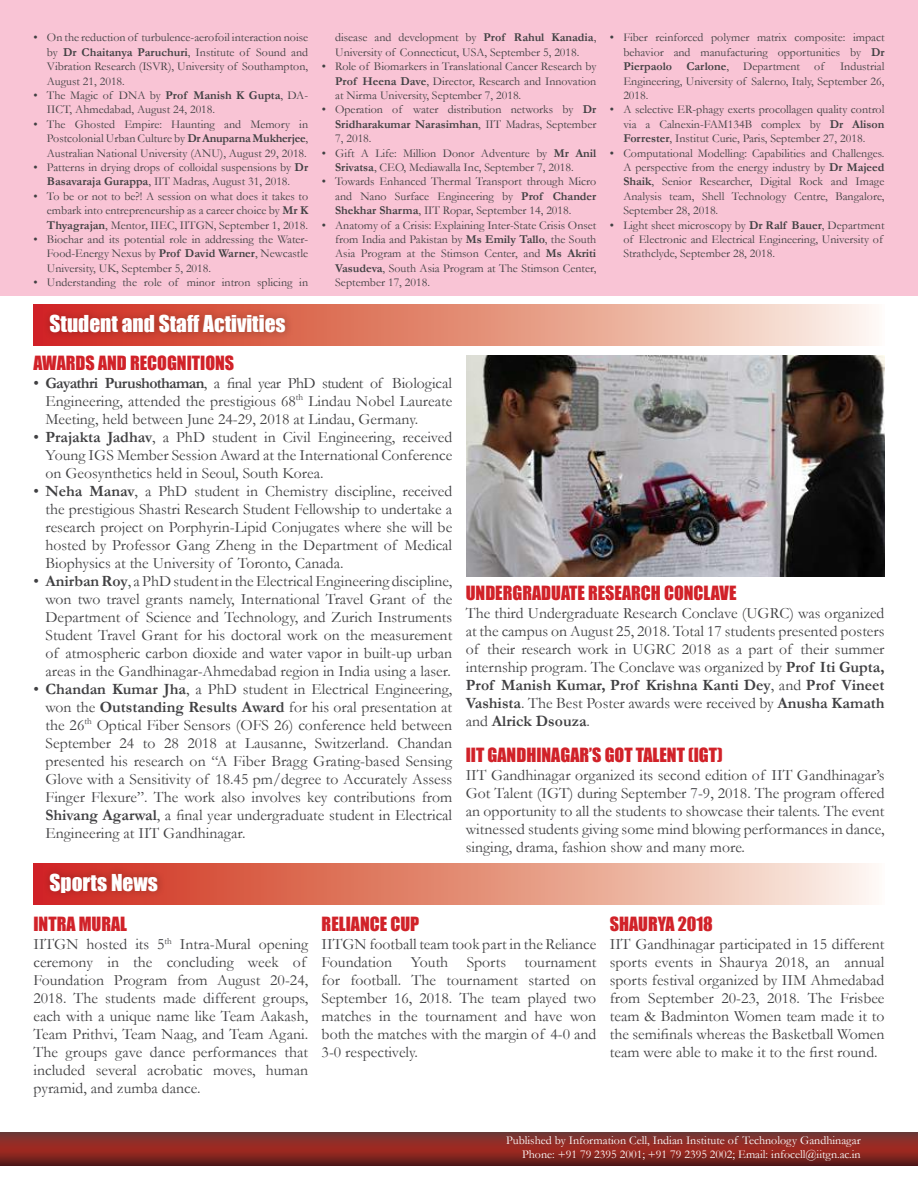
<style>
.page{position:relative;width:918px;height:1188px;background:#fff}
.page>*{position:absolute;margin:0;border:0;box-sizing:border-box;transform-origin:0 0}
.t1{font:21.45px "Impact";color:#fff}
.t2{font:18px "Impact";color:#d12229}
.t3{font:15.75px/18px "Garamond";color:#404042;text-align:justify}
.t4{font:12px/14.4px "Garamond";color:#404042;text-align:justify}
.t5{font:12px/14.4px "Garamond";color:#fff;text-align:right}
.s1{font-weight:700}
</style>
<div class="page">
<div style="left:0;top:0;width:918px;height:296px;background:#f9c4d5"></div>
<svg style="left:0;top:1132px;width:918px;height:34px;background:#802824"></svg>
<svg style="left:33px;top:305px;width:839px;height:41px;background:#e8a18f"></svg>
<svg style="left:33px;top:863px;width:839px;height:42px;background:#e69784"></svg>
<div style="left:43px;top:307px;width:251px;height:34px;background:#000;opacity:.27"></div>
<div style="left:43px;top:866px;width:124px;height:35px;background:#000;opacity:.27"></div>
<img style="left:466px;top:355px;width:419px;height:222px">
<p class="t4" style="left:47px;top:30px;width:263px;text-indent:-14px">• On the reduction of turbulence-aerofoil interaction noise by <span class="s1">Dr Chaitanya Paruchuri</span>, Institute of Sound and Vibration Research (ISVR), University of Southampton, August 21, 2018.</p>
<p class="t4" style="left:47px;top:88px;width:263px;text-indent:-14px">• The Magic of DNA by <span class="s1">Prof Manish K Gupta</span>, DA-<br>IICT, Ahmedabad, August 24, 2018.</p>
<p class="t4" style="left:47px;top:117px;width:263px;text-indent:-14px">• The Ghosted Empire: Haunting and Memory in Postcolonial Urban Culture by <span class="s1">Dr Anuparna Mukherjee</span>, Australian National University (ANU), August 29, 2018.</p>
<p class="t4" style="left:33px;top:160px;width:276px;text-align:center">• Patterns in drying drops of colloidal suspensions by <span class="s1">Dr<br>Basavaraja Gurappa</span>, IIT Madras, August 31, 2018.</p>
<p class="t4" style="left:47px;top:189px;width:263px;text-indent:-14px">• To be or not to be?! A session on what does it takes to embark into entrepreneurship as a career choice by <span class="s1">Mr K Thyagrajan</span>, Mentor, IIEC, IITGN, September 1, 2018.</p>
<p class="t4" style="left:47px;top:232px;width:263px;text-indent:-14px">• Biochar and its potential role in addressing the Water-Food-Energy Nexus by <span class="s1">Prof David Warner</span>, Newcastle University, UK, September 5, 2018.</p>
<p class="t4" style="left:33px;top:275px;width:276px">• Understanding the role of minor intron splicing in</p>
<h1 class="t1" style="left:49px;top:307px;width:238px">Student and Staff Activities</h1>
<p class="t4" style="left:335px;top:30px;width:263px">disease and development by <span class="s1">Prof Rahul Kanadia</span>,<br>University of Connecticut, USA, September 5, 2018.</p>
<p class="t4" style="left:335px;top:59px;width:263px;text-indent:-14px">• Role of Biomarkers in Translational Cancer Research by <span class="s1">Prof Heena Dave</span>, Director, Research and Innovation at Nirma University, September 7, 2018.</p>
<p class="t4" style="left:335px;top:102px;width:263px;text-indent:-14px">• Operation of water distribution networks by <span class="s1">Dr Sridharakumar Narasimhan</span>, IIT Madras, September 7, 2018.</p>
<p class="t4" style="left:335px;top:145px;width:263px;text-indent:-14px">• Gift A Life: Million Donor Adventure by <span class="s1">Mr Anil<br>Srivatsa</span>, CEO, Mediawalla Inc, September 7, 2018.</p>
<p class="t4" style="left:335px;top:174px;width:263px;text-indent:-14px">• Towards Enhanced Thermal Transport through Micro and Nano Surface Engineering by <span class="s1">Prof Chander Shekhar Sharma</span>, IIT Ropar, September 14, 2018.</p>
<p class="t4" style="left:335px;top:217px;width:263px;text-indent:-14px">• Anatomy of a Crisis: Explaining Inter-State Crisis Onset from India and Pakistan by <span class="s1">Ms Emily Tallo</span>, the South Asia Program at the Stimson Center, and <span class="s1">Ms Akriti Vasudeva</span>, South Asia Program at The Stimson Center, September 17, 2018.</p>
<p class="t4" style="left:623px;top:30px;width:263px;text-indent:-14px">• Fiber reinforced polymer matrix composite: impact behavior and manufacturing opportunities by <span class="s1">Dr Pierpaolo Carlone</span>, Department of</p>
<p class="t4" style="left:623px;top:59px;width:263px;text-indent:217px">Industrial Engineering, University of Salerno, Italy, September 26, 2018.</p>
<p class="t4" style="left:623px;top:102px;width:263px;text-indent:-14px">• A selective ER-phagy exerts procollagen quality control via a Calnexin-FAM134B complex by <span class="s1">Dr Alison Forrester</span>, Institut Curie, Paris, September 27, 2018.</p>
<p class="t4" style="left:623px;top:145px;width:263px;text-indent:-14px">• Computational Modelling: Capabilities and Challenges.<br>A perspective from the energy industry by <span class="s1">Dr Majeed Shaik</span>, Senior Researcher, Digital Rock and Image Analysis team, Shell Technology Centre, Bangalore, September 28, 2018.</p>
<p class="t4" style="left:623px;top:217px;width:263px;text-align:left;text-indent:-14px">• Light sheet microscopy by <span class="s1">Dr Ralf Bauer</span>, Department of Electronic and Electrical Engineering, University of<br>Strathclyde, September 28, 2018.</p>
<p class="t2" style="left:33px;top:349px;width:202px">AWARDS AND RECOGNITIONS</p>
<p class="t3" style="left:45px;top:373px;width:408px;text-indent:-12px">• <span class="s1">Gayathri Purushothaman</span>, a final year PhD student of Biological Engineering, attended the prestigious 68<sup>th</sup> Lindau Nobel Laureate Meeting, held between June 24-29, 2018 at Lindau, Germany.</p>
<p class="t3" style="left:45px;top:427px;width:408px;text-indent:-12px">• <span class="s1">Prajakta Jadhav</span>, a PhD student in Civil Engineering, received Young IGS Member Session Award at the International Conference on Geosynthetics held in Seoul, South Korea.</p>
<p class="t3" style="left:45px;top:481px;width:408px;text-indent:-12px">• <span class="s1">Neha Manav</span>, a PhD student in Chemistry discipline, received the prestigious Shastri Research Student Fellowship to undertake a research project on Porphyrin-Lipid Conjugates where she will be hosted by Professor Gang Zheng in the Department of Medical Biophysics at the University of Toronto, Canada.</p>
<p class="t3" style="left:45px;top:571px;width:408px;text-indent:-12px">• <span class="s1">Anirban Roy</span>, a PhD student in the Electrical Engineering discipline, won two travel grants namely, International Travel Grant of the Department of Science and Technology, and Zurich Instruments Student Travel Grant for his doctoral work on the measurement of atmospheric carbon dioxide and water vapor in built-up urban areas in the Gandhinagar-Ahmedabad region in India using a laser.</p>
<p class="t3" style="left:45px;top:679px;width:408px;text-indent:-12px">• <span class="s1">Chandan Kumar Jha</span>, a PhD student in Electrical Engineering, won the <span class="s1">Outstanding Results Award</span> for his oral presentation at the 26<sup>th</sup> Optical Fiber Sensors (OFS 26) conference held between September 24 to 28 2018 at Lausanne, Switzerland. Chandan presented his research on “A Fiber Bragg Grating-based Sensing Glove with a Sensitivity of 18.45 pm/degree to Accurately Assess Finger Flexure”. The work also involves key contributions from <span class="s1">Shivang Agarwal</span>, a final year undergraduate student in Electrical Engineering at IIT Gandhinagar.</p>
<h1 class="t1" style="left:49px;top:866px;width:110px">Sports News</h1>
<p class="t2" style="left:466px;top:579px;width:272px">UNDERGRADUATE RESEARCH CONCLAVE</p>
<p class="t3" style="left:466px;top:603px;width:420px">The third Undergraduate Research Conclave (UGRC) was organized at the campus on August 25, 2018. Total 17 students presented posters of their research work in UGRC 2018 as a part of their summer internship program. The Conclave was organized by <span class="s1">Prof Iti Gupta, Prof Manish Kumar, Prof Krishna Kanti Dey</span>, and <span class="s1">Prof Vineet Vashista</span>. The Best Poster awards were received by <span class="s1">Anusha Kamath </span>and <span class="s1">Alrick Dsouza</span>.</p>
<p class="t2" style="left:466px;top:741px;width:259px">IIT GANDHINAGAR’S GOT TALENT (IGT)</p>
<p class="t3" style="left:466px;top:765px;width:420px">IIT Gandhinagar organized its second edition of IIT Gandhinagar’s Got Talent (IGT) during September 7-9, 2018. The program offered an opportunity to all the students to showcase their talents. The event witnessed students giving some mind blowing performances in dance, singing, drama, fashion show and many more.</p>
<p class="t2" style="left:33px;top:910px;width:95px">INTRA MURAL</p>
<p class="t3" style="left:33px;top:935px;width:276px;text-align:left">IITGN hosted its 5<sup>th</sup> Intra-Mural opening ceremony in the concluding week of Foundation Program from August 20-24, 2018. The students made different groups, each with a unique name like Team Aakash, Team Prithvi, Team Naag, and Team Agani.<br>The groups gave dance performances that included several acrobatic moves, human pyramid, and zumba dance.</p>
<p class="t2" style="left:322px;top:910px;width:99px">RELIANCE CUP</p>
<p class="t3" style="left:322px;top:935px;width:276px">IITGN football team took part in the Reliance Foundation Youth Sports tournament for football. The tournament started on September 16, 2018. The team played two matches in the tournament and have won both the matches with the margin of 4-0 and 3-0 respectively.</p>
<p class="t2" style="left:610px;top:910px;width:105px">SHAURYA 2018</p>
<p class="t3" style="left:610px;top:935px;width:276px">IIT Gandhinagar participated in 15 different sports events in Shaurya 2018, an annual sports festival organized by IIM Ahmedabad from September 20-23, 2018. The Frisbee team &amp; Badminton Women team made it to the semifinals whereas the Basketball Women team were able to make it to the first round.</p>
<p class="t5" style="left:506px;top:1132px;width:356px">Published by Information Cell, Indian Institute of Technology Gandhinagar<br>Phone: +91 79 2395 2001; +91 79 2395 2002; Email: infocell@iitgn.ac.in</p>
</div>
